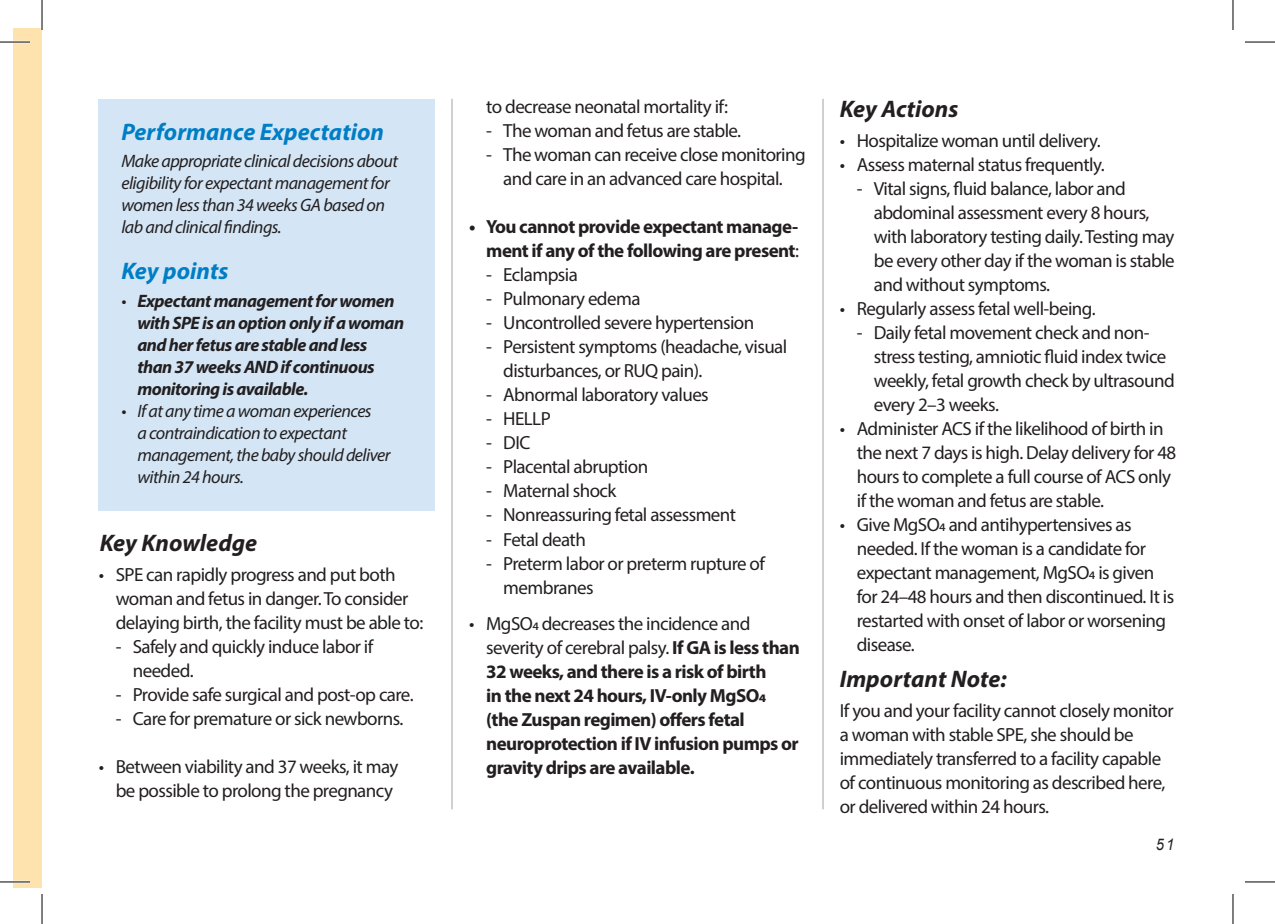
<style>
.page{position:relative;width:1275px;height:924px;background:#fff}
.page>*{position:absolute;margin:0;border:0;box-sizing:border-box;transform-origin:0 0}
.Key_Knowledge_and_Ke{font:italic 700 24px "Myriad Pro";color:#231f20}
.Performance_exp_and{font:italic 700 24px "Myriad Pro";color:#007ec5}
.Main_text__no_tab{font:19px/24px "Myriad Pro";letter-spacing:-.03em;color:#231f20}
.t1{font:700 19px/24px "Myriad Pro";letter-spacing:-.03em;color:#231f20;text-align:right}
.Blue_box_main_text_n{font:italic 18px/22px "Myriad Pro";letter-spacing:-.03em;color:#231f20}
.t2{font:italic 700 18px/22px "Myriad Pro";letter-spacing:-.03em;color:#231f20}
.Notes{font:italic 16px "Arial";color:#231f20;scale:.91 1}
.s1{font-weight:400}
</style>
<div class="page">
<div style="left:14px;top:28px;width:28px;height:859px;background:#fee3af"></div>
<hr style="left:451px;top:99px;width:1px;height:709px;background:#231f20">
<hr style="left:822px;top:99px;width:1px;height:709px;background:#231f20">
<div style="left:99px;top:99px;width:336px;height:411px;background:#d4e6f6"></div>
<hr style="left:0;top:41px;width:30px;height:2px;background:#fff">
<hr style="left:0;top:880px;width:30px;height:2px;background:#fff">
<hr style="left:41px;top:0;width:2px;height:30px;background:#fff">
<hr style="left:0;top:42px;width:30px;height:1px;background:#000">
<hr style="left:1245px;top:42px;width:30px;height:1px;background:#000">
<hr style="left:0;top:881px;width:30px;height:1px;background:#000">
<hr style="left:1245px;top:881px;width:30px;height:1px;background:#000">
<hr style="left:42px;top:0;width:1px;height:30px;background:#000">
<hr style="left:42px;top:893px;width:1px;height:30px;background:#000">
<hr style="left:1232px;top:0;width:1px;height:30px;background:#000">
<hr style="left:1232px;top:893px;width:1px;height:30px;background:#000">
<p class="Performance_exp_and" style="left:121px;top:116px;width:264px">Performance Expectation</p>
<p class="Blue_box_main_text_n" style="left:121px;top:150px;width:278px">Make appropriate clinical decisions about eligibility for expectant management for women less than 34 weeks GA based on lab and clinical findings.</p>
<p class="Performance_exp_and" style="left:121px;top:255px;width:108px">Key points</p>
<p class="t2" style="left:137px;top:289px;width:268px;text-indent:-16px"><span class="s1">•</span> Expectant management for women with SPE is an option only if a woman and her fetus are stable and less than 37 weeks AND if continuous monitoring is available.</p>
<p class="Blue_box_main_text_n" style="left:137px;top:399px;width:255px;text-indent:-16px">• If at any time a woman experiences<br>a contraindication to expectant management, the baby should deliver within 24 hours.</p>
<p class="Key_Knowledge_and_Ke" style="left:100px;top:527px;width:159px">Key Knowledge</p>
<p class="Main_text__no_tab" style="left:116px;top:561px;width:309px;text-indent:-17px">• SPE can rapidly progress and put both woman and fetus in danger. To consider delaying birth, the facility must be able to:</p>
<p class="Main_text__no_tab" style="left:133px;top:633px;width:242px;text-indent:-17px">- Safely and quickly induce labor if needed.</p>
<p class="Main_text__no_tab" style="left:116px;top:681px;width:299px">- Provide safe surgical and post-op care.</p>
<p class="Main_text__no_tab" style="left:116px;top:705px;width:289px">- Care for premature or sick newborns.</p>
<p class="Main_text__no_tab" style="left:99px;top:753px;width:301px;text-align:right">• Between viability and 37 weeks, it may be possible to prolong the pregnancy</p>
<p class="Main_text__no_tab" style="left:486px;top:94px;width:243px">to decrease neonatal mortality if:</p>
<p class="Main_text__no_tab" style="left:486px;top:118px;width:256px">- The woman and fetus are stable.</p>
<p class="Main_text__no_tab" style="left:486px;top:142px;width:321px;text-align:center">- The woman can receive close monitoring and care in an advanced care hospital.</p>
<p class="t1" style="left:469px;top:214px;width:331px">• You cannot provide expectant manage&shy;ment if any of the following are present<span class="s1">:</span></p>
<p class="Main_text__no_tab" style="left:486px;top:262px;width:93px">- Eclampsia</p>
<p class="Main_text__no_tab" style="left:486px;top:286px;width:156px">- Pulmonary edema</p>
<p class="Main_text__no_tab" style="left:486px;top:310px;width:269px">- Uncontrolled severe hypertension</p>
<p class="Main_text__no_tab" style="left:503px;top:334px;width:285px;text-indent:-17px">- Persistent symptoms (headache, visual disturbances, or RUQ pain).</p>
<p class="Main_text__no_tab" style="left:486px;top:382px;width:224px">- Abnormal laboratory values</p>
<p class="Main_text__no_tab" style="left:486px;top:406px;width:66px">- HELLP</p>
<p class="Main_text__no_tab" style="left:486px;top:430px;width:46px">- DIC</p>
<p class="Main_text__no_tab" style="left:486px;top:454px;width:163px">- Placental abruption</p>
<p class="Main_text__no_tab" style="left:486px;top:478px;width:132px">- Maternal shock</p>
<p class="Main_text__no_tab" style="left:486px;top:502px;width:251px">- Nonreassuring fetal assessment</p>
<p class="Main_text__no_tab" style="left:486px;top:526px;width:101px">- Fetal death</p>
<p class="Main_text__no_tab" style="left:503px;top:550px;width:263px;text-indent:-17px">- Preterm labor or preterm rupture of membranes</p>
<p class="t1" style="left:486px;top:610px;width:315px;text-align:left;text-indent:-17px"><span class="s1">• MgSO4 decreases the incidence and severity of cerebral palsy.</span> If GA is less than 32 weeks, and there is a risk of birth<br>in the next 24 hours, IV-only MgSO4 (the Zuspan regimen) offers fetal neuroprotection if IV infusion pumps or gravity drips are available.</p>
<p class="Key_Knowledge_and_Ke" style="left:839px;top:93px;width:120px">Key Actions</p>
<p class="Main_text__no_tab" style="left:839px;top:128px;width:262px">• Hospitalize woman until delivery.</p>
<p class="Main_text__no_tab" style="left:839px;top:152px;width:266px">• Assess maternal status frequently.</p>
<p class="Main_text__no_tab" style="left:873px;top:176px;width:302px;text-indent:-17px">- Vital signs, fluid balance, labor and abdominal assessment every 8 hours, with laboratory testing daily. Testing may be every other day if the woman is stable and without symptoms.</p>
<p class="Main_text__no_tab" style="left:839px;top:296px;width:257px">• Regularly assess fetal well-being.</p>
<p class="Main_text__no_tab" style="left:873px;top:320px;width:302px;text-indent:-17px">- Daily fetal movement check and non&shy;stress testing, amniotic fluid index twice weekly, fetal growth check by ultrasound every 2–3 weeks.</p>
<p class="Main_text__no_tab" style="left:856px;top:416px;width:321px;text-indent:-17px">• Administer ACS if the likelihood of birth in the next 7 days is high. Delay delivery for 48 hours to complete a full course of ACS only if the woman and fetus are stable.</p>
<p class="Main_text__no_tab" style="left:856px;top:512px;width:319px;text-indent:-17px">• Give MgSO4 and antihypertensives as needed. If the woman is a candidate for expectant management, MgSO4 is given for 24–48 hours and then discontinued. It is restarted with onset of labor or worsening disease.</p>
<p class="Key_Knowledge_and_Ke" style="left:839px;top:663px;width:168px">Important Note:</p>
<p class="Main_text__no_tab" style="left:839px;top:697px;width:335px">If you and your facility cannot closely monitor a woman with stable SPE, she should be immediately transferred to a facility capable of continuous monitoring as described here, or delivered within 24 hours.</p>
<p class="Notes" style="left:1155px;top:833px;width:22px">51</p>
</div>
